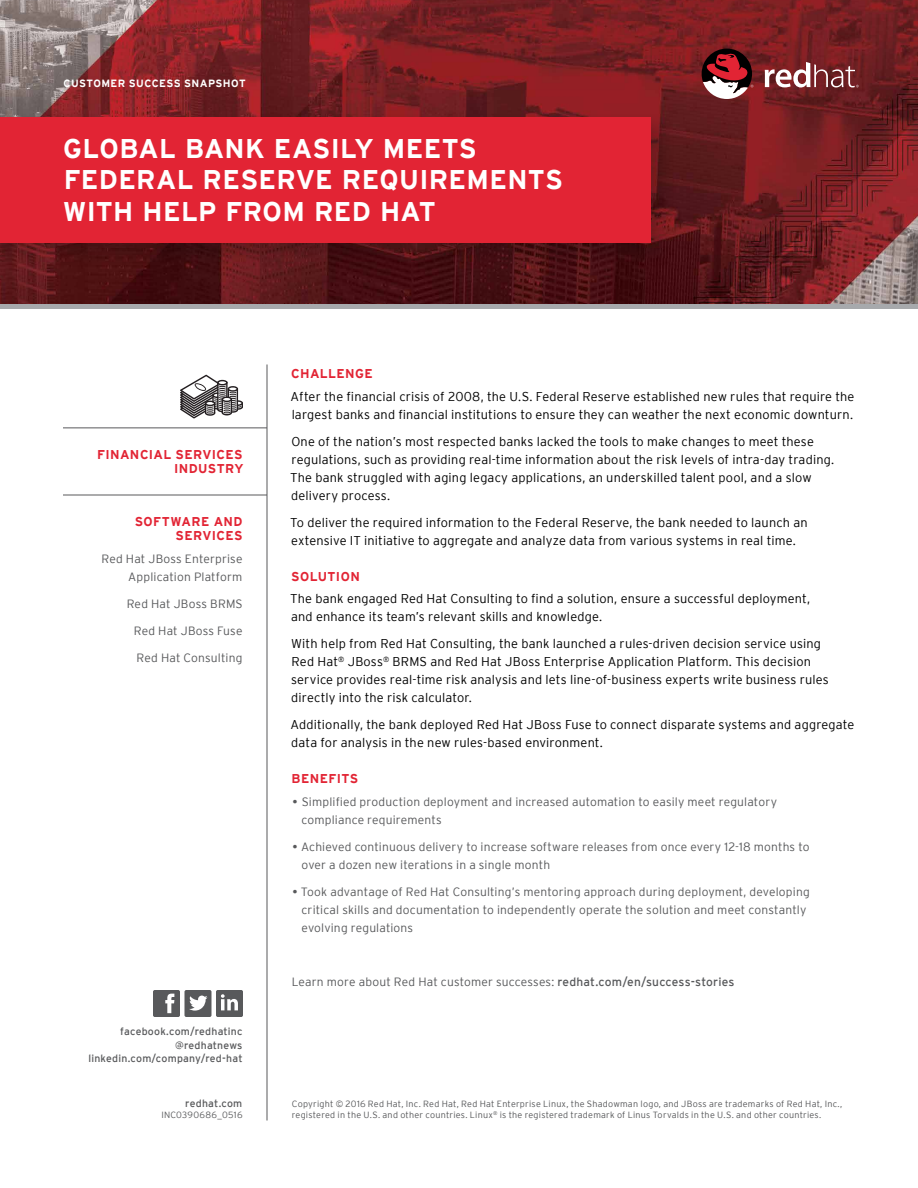
<style>
.page{position:relative;width:918px;height:1188px;background:#fff}
.page>*{position:absolute;margin:0;border:0;box-sizing:border-box;transform-origin:0 0}
.t1{font:700 27px/31.5px "Interstate";letter-spacing:.015em;color:#fff}
.t2{font:300 12.75px/18px "Interstate";letter-spacing:.01em;color:#000}
.t3{font:700 12.75px/13.5px "Interstate";letter-spacing:.03em;color:#e22434;text-align:right}
.t4{font:300 12px/18px "Interstate";letter-spacing:.015em;color:#58595b}
.t5{font:10.5px/13.5px "Interstate";letter-spacing:.02em;color:#58595b;text-align:right}
.t6{font:700 10.5px "Interstate";letter-spacing:.035em;color:#fff}
.t7{font:300 9px/11.2px "Interstate";letter-spacing:.025em;color:#58595b}
.s1{font-weight:400}
</style>
<div class="page">
<img style="left:0;top:0;width:918px;height:304px">
<svg style="left:153px;top:990px;width:90px;height:27px"></svg>
<hr style="left:267px;top:364px;width:1px;height:756px;background:#58595b">
<hr style="left:63px;top:428px;width:204px;height:1px;background:#58595b">
<hr style="left:63px;top:495px;width:204px;height:1px;background:#58595b">
<svg style="left:180px;top:375px;width:63px;height:43px"></svg>
<div style="left:0;top:111px;width:676px;height:157px;background:#000;opacity:.2"></div>
<div style="left:0;top:117px;width:651px;height:126px;background:#e22434"></div>
<svg style="left:765px;top:62px;width:94px;height:25px"></svg>
<svg style="left:702px;top:49px;width:51px;height:50px"></svg>
<div style="left:0;top:304px;width:918px;height:5px;background:#a7a9ac"></div>
<p class="t6" style="left:64px;top:77px;width:184px">CUSTOMER SUCCESS SNAPSHOT</p>
<h1 class="t1" style="left:63px;top:132px;width:501px">GLOBAL BANK EASILY MEETS<br>FEDERAL RESERVE REQUIREMENTS<br>WITH HELP FROM RED HAT</h1>
<p class="t3" style="left:97px;top:448px;width:148px">FINANCIAL SERVICES<br>INDUSTRY</p>
<p class="t3" style="left:135px;top:515px;width:109px">SOFTWARE AND<br>SERVICES</p>
<p class="t4" style="left:102px;top:549px;width:142px;text-align:right">Red Hat JBoss Enterprise<br>Application Platform</p>
<p class="t4" style="left:127px;top:594px;width:117px">Red Hat JBoss BRMS</p>
<p class="t4" style="left:134px;top:621px;width:110px">Red Hat JBoss Fuse</p>
<p class="t4" style="left:137px;top:648px;width:107px">Red Hat Consulting</p>
<p class="t5" style="left:88px;top:1024px;width:156px">facebook.com/redhatinc @redhatnews linkedin.com/company/red-hat</p>
<p class="t5" style="left:185px;top:1096px;width:59px">redhat.com</p>
<p class="t7" style="left:161px;top:1109px;width:83px">INC0390686_0516</p>
<p class="t3" style="left:291px;top:367px;width:83px">CHALLENGE</p>
<p class="t2" style="left:291px;top:387px;width:565px">After the financial crisis of 2008, the U.S. Federal Reserve established new rules that require the largest banks and financial institutions to ensure they can weather the next economic downturn.</p>
<p class="t2" style="left:290px;top:432px;width:546px">One of the nation’s most respected banks lacked the tools to make changes to meet these regulations, such as providing real-time information about the risk levels of intra-day trading.<br>The bank struggled with aging legacy applications, an underskilled talent pool, and a slow delivery process.</p>
<p class="t2" style="left:290px;top:513px;width:519px">To deliver the required information to the Federal Reserve, the bank needed to launch an extensive IT initiative to aggregate and analyze data from various systems in real time.</p>
<p class="t3" style="left:291px;top:569px;width:70px">SOLUTION</p>
<p class="t2" style="left:290px;top:589px;width:521px">The bank engaged Red Hat Consulting to find a solution, ensure a successful deployment, and enhance its team’s relevant skills and knowledge.</p>
<p class="t2" style="left:291px;top:634px;width:539px">With help from Red Hat Consulting, the bank launched a rules-driven decision service using Red Hat<sup>®</sup> JBoss<sup>®</sup> BRMS and Red Hat JBoss Enterprise Application Platform. This decision service provides real-time risk analysis and lets line-of-business experts write business rules directly into the risk calculator.</p>
<p class="t2" style="left:291px;top:715px;width:565px">Additionally, the bank deployed Red Hat JBoss Fuse to connect disparate systems and aggregate data for analysis in the new rules-based environment.</p>
<p class="t3" style="left:292px;top:772px;width:68px">BENEFITS</p>
<p class="t4" style="left:302px;top:792px;width:477px;text-indent:-9px"><span class="s1">•</span> Simplified production deployment and increased automation to easily meet regulatory compliance requirements</p>
<p class="t4" style="left:302px;top:837px;width:509px;text-indent:-9px"><span class="s1">•</span> Achieved continuous delivery to increase software releases from once every 12-18 months to over a dozen new iterations in a single month</p>
<p class="t4" style="left:302px;top:882px;width:510px;text-indent:-9px"><span class="s1">•</span> Took advantage of Red Hat Consulting’s mentoring approach during deployment, developing critical skills and documentation to independently operate the solution and meet constantly evolving regulations</p>
<p class="t4" style="left:292px;top:972px;width:444px">Learn more about Red Hat customer successes: <span class="s1">redhat.com/en/success-stories</span></p>
<p class="t7" style="left:292px;top:1098px;width:552px">Copyright © 2016 Red Hat, Inc. Red Hat, Red Hat Enterprise Linux, the Shadowman logo, and JBoss are trademarks of Red Hat, Inc., registered in the U.S. and other countries. Linux<sup>®</sup> is the registered trademark of Linus Torvalds in the U.S. and other countries.</p>
</div>
